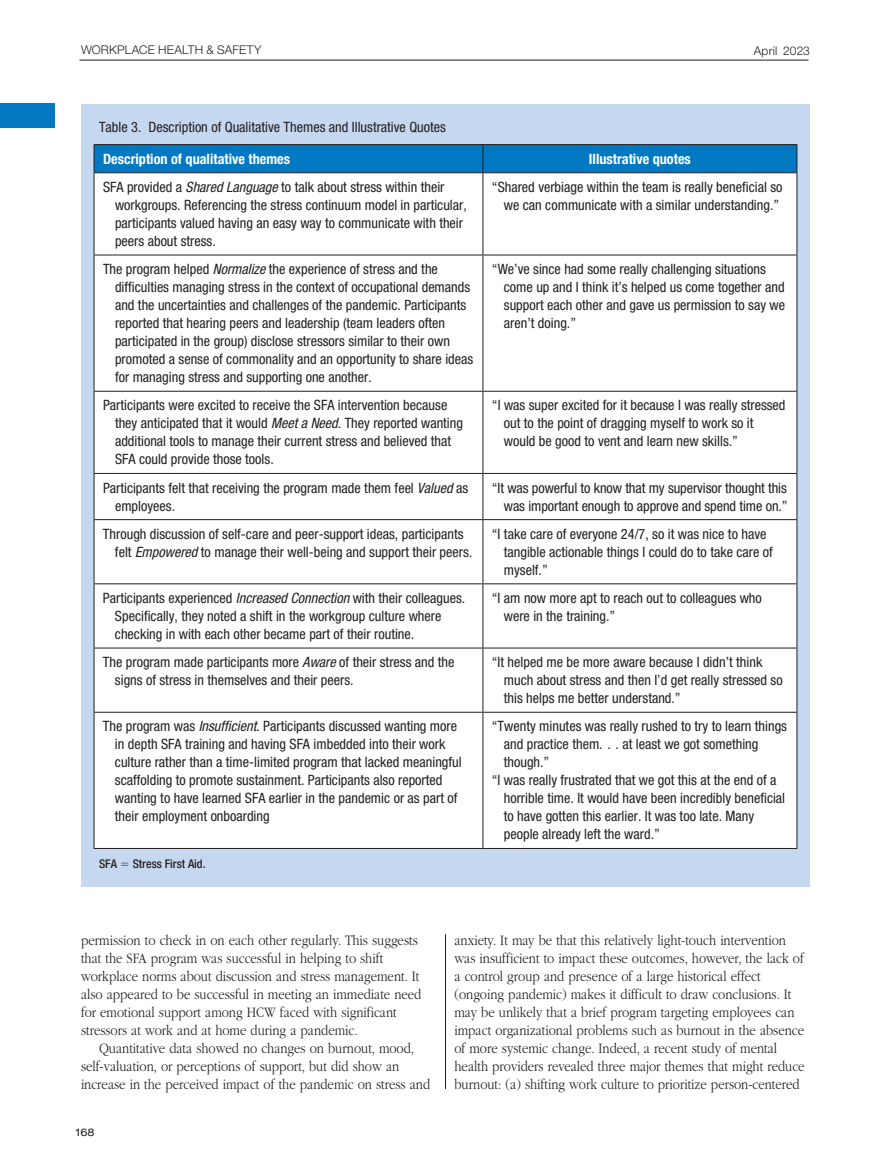
<style>
.page{position:relative;width:891px;height:1175px;background:#fff}
.page>*{position:absolute;margin:0;border:0;box-sizing:border-box;transform-origin:0 0}
.t1{font:300 15px/18px "ITC Garamond Std";color:#231f20;scale:.85 1}
.t2{font:condensed 14.25px/18px "Helvetica Neue LT Std";color:#231f20}
.t3{font:700 condensed 14.25px "Helvetica Neue LT Std";color:#fff}
.t4{font:300 12px "Helvetica Neue LT Std";letter-spacing:.015em;color:#231f20}
.t5{font:500 condensed 12px "Helvetica Neue LT Std";color:#231f20}
.t6{font:expanded 10.5px "Helvetica Neue LT Std";color:#231f20}
.s1{font-style:italic}
</style>
<div class="page">
<hr style="left:80px;top:60px;width:728px;height:1px;background:#231f20">
<div style="left:0;top:104px;width:55px;height:24px;background:#0079c2"></div>
<hr style="left:445px;top:934px;width:1px;height:154px;background:#231f20">
<div style="left:81px;top:104px;width:729px;height:782px;background:#c6d8ef"></div>
<div style="left:95px;top:173px;width:702px;height:675px;background:#fff"></div>
<hr style="left:94px;top:144px;width:389px;height:1px;background:#231f20">
<hr style="left:483px;top:144px;width:314px;height:1px;background:#231f20">
<div style="left:94px;top:145px;width:704px;height:28px;background:#0079c2"></div>
<hr style="left:483px;top:172px;width:314px;height:1px;background:#231f20">
<hr style="left:94px;top:173px;width:1px;height:82px;background:#231f20">
<hr style="left:483px;top:173px;width:1px;height:82px;background:#231f20">
<hr style="left:797px;top:173px;width:1px;height:82px;background:#231f20">
<hr style="left:94px;top:255px;width:389px;height:1px;background:#231f20">
<hr style="left:94px;top:255px;width:1px;height:136px;background:#231f20">
<hr style="left:483px;top:255px;width:314px;height:1px;background:#231f20">
<hr style="left:483px;top:255px;width:1px;height:136px;background:#231f20">
<hr style="left:797px;top:255px;width:1px;height:136px;background:#231f20">
<hr style="left:94px;top:391px;width:389px;height:1px;background:#231f20">
<hr style="left:94px;top:391px;width:1px;height:82px;background:#231f20">
<hr style="left:483px;top:391px;width:314px;height:1px;background:#231f20">
<hr style="left:483px;top:391px;width:1px;height:82px;background:#231f20">
<hr style="left:797px;top:391px;width:1px;height:82px;background:#231f20">
<hr style="left:94px;top:473px;width:389px;height:1px;background:#231f20">
<hr style="left:94px;top:474px;width:1px;height:45px;background:#231f20">
<hr style="left:483px;top:473px;width:314px;height:1px;background:#231f20">
<hr style="left:483px;top:474px;width:1px;height:45px;background:#231f20">
<hr style="left:797px;top:474px;width:1px;height:45px;background:#231f20">
<hr style="left:94px;top:519px;width:389px;height:1px;background:#231f20">
<hr style="left:94px;top:520px;width:1px;height:63px;background:#231f20">
<hr style="left:483px;top:519px;width:314px;height:1px;background:#231f20">
<hr style="left:483px;top:520px;width:1px;height:63px;background:#231f20">
<hr style="left:797px;top:520px;width:1px;height:63px;background:#231f20">
<hr style="left:94px;top:583px;width:389px;height:1px;background:#231f20">
<hr style="left:94px;top:584px;width:1px;height:63px;background:#231f20">
<hr style="left:483px;top:583px;width:314px;height:1px;background:#231f20">
<hr style="left:483px;top:584px;width:1px;height:63px;background:#231f20">
<hr style="left:797px;top:584px;width:1px;height:63px;background:#231f20">
<hr style="left:94px;top:647px;width:389px;height:1px;background:#231f20">
<hr style="left:94px;top:648px;width:1px;height:64px;background:#231f20">
<hr style="left:483px;top:647px;width:314px;height:1px;background:#231f20">
<hr style="left:483px;top:648px;width:1px;height:64px;background:#231f20">
<hr style="left:797px;top:648px;width:1px;height:64px;background:#231f20">
<hr style="left:94px;top:712px;width:389px;height:1px;background:#231f20">
<hr style="left:94px;top:712px;width:1px;height:136px;background:#231f20">
<hr style="left:94px;top:848px;width:389px;height:1px;background:#231f20">
<hr style="left:483px;top:712px;width:314px;height:1px;background:#231f20">
<hr style="left:483px;top:712px;width:1px;height:136px;background:#231f20">
<hr style="left:797px;top:712px;width:1px;height:136px;background:#231f20">
<hr style="left:483px;top:848px;width:314px;height:1px;background:#231f20">
<p class="t4" style="left:81px;top:42px;width:182px">WORKPLACE HEALTH &amp; SAFETY</p>
<p class="t4" style="left:754px;top:43px;width:58px">APRIL 2023</p>
<p class="t2" style="left:99px;top:118px;width:349px">Table 3. Description of Qualitative Themes and Illustrative Quotes</p>
<p class="t3" style="left:103px;top:150px;width:189px">Description of qualitative themes</p>
<p class="t3" style="left:589px;top:150px;width:104px">Illustrative quotes</p>
<p class="t2" style="left:115px;top:178px;width:353px;text-indent:-12px">SFA provided a <span class="s1">Shared Language</span> to talk about stress within their workgroups. Referencing the stress continuum model in particular, participants valued having an easy way to communicate with their peers about stress.</p>
<p class="t2" style="left:492px;top:178px;width:292px;text-align:right">“Shared verbiage within the team is really beneficial so we can communicate with a similar understanding.”</p>
<p class="t2" style="left:115px;top:260px;width:360px;text-indent:-12px">The program helped <span class="s1">Normalize</span> the experience of stress and the difficulties managing stress in the context of occupational demands and the uncertainties and challenges of the pandemic. Participants reported that hearing peers and leadership (team leaders often participated in the group) disclose stressors similar to their own promoted a sense of commonality and an opportunity to share ideas for managing stress and supporting one another.</p>
<p class="t2" style="left:504px;top:260px;width:283px;text-indent:-12px">“We’ve since had some really challenging situations come up and I think it’s helped us come together and support each other and gave us permission to say we aren’t doing.”</p>
<p class="t2" style="left:115px;top:396px;width:350px;text-indent:-12px">Participants were excited to receive the SFA intervention because they anticipated that it would <span class="s1">Meet a Need</span>. They reported wanting additional tools to manage their current stress and believed that SFA could provide those tools.</p>
<p class="t2" style="left:504px;top:396px;width:283px;text-indent:-12px">“I was super excited for it because I was really stressed out to the point of dragging myself to work so it would be good to vent and learn new skills.”</p>
<p class="t2" style="left:115px;top:478px;width:355px;text-indent:-12px">Participants felt that receiving the program made them feel <span class="s1">Valued</span> as employees.</p>
<p class="t2" style="left:492px;top:478px;width:297px;text-align:right">“It was powerful to know that my supervisor thought this was important enough to approve and spend time on.”</p>
<p class="t2" style="left:115px;top:524px;width:359px;text-indent:-12px">Through discussion of self-care and peer-support ideas, participants felt <span class="s1">Empowered</span> to manage their well-being and support their peers.</p>
<p class="t2" style="left:504px;top:524px;width:270px;text-indent:-12px">“I take care of everyone 24/7, so it was nice to have tangible actionable things I could do to take care of myself.”</p>
<p class="t2" style="left:115px;top:589px;width:352px;text-indent:-12px">Participants experienced <span class="s1">Increased Connection</span> with their colleagues.<br>Specifically, they noted a shift in the workgroup culture where checking in with each other became part of their routine.</p>
<p class="t2" style="left:504px;top:589px;width:259px;text-indent:-12px">“I am now more apt to reach out to colleagues who were in the training.”</p>
<p class="t2" style="left:115px;top:653px;width:341px;text-indent:-12px">The program made participants more <span class="s1">Aware</span> of their stress and the signs of stress in themselves and their peers.</p>
<p class="t2" style="left:504px;top:653px;width:280px;text-indent:-12px">“It helped me be more aware because I didn’t think much about stress and then I’d get really stressed so this helps me better understand.”</p>
<p class="t2" style="left:115px;top:717px;width:348px;text-indent:-12px">The program was <span class="s1">Insufficient</span>. Participants discussed wanting more in depth SFA training and having SFA imbedded into their work culture rather than a time-limited program that lacked meaningful scaffolding to promote sustainment. Participants also reported wanting to have learned SFA earlier in the pandemic or as part of their employment onboarding</p>
<p class="t2" style="left:492px;top:717px;width:297px">“Twenty minutes was really rushed to try to learn things</p>
<p class="t2" style="left:504px;top:735px;width:256px">and practice them. . . at least we got something</p>
<p class="t2" style="left:504px;top:753px;width:47px">though.”</p>
<p class="t2" style="left:492px;top:771px;width:286px">“I was really frustrated that we got this at the end of a</p>
<p class="t2" style="left:504px;top:789px;width:283px">horrible time. It would have been incredibly beneficial</p>
<p class="t2" style="left:504px;top:807px;width:252px">to have gotten this earlier. It was too late. Many</p>
<p class="t2" style="left:504px;top:825px;width:158px">people already left the ward.”</p>
<p class="t5" style="left:99px;top:857px;width:20px">SFA</p>
<p class="t5" style="left:133px;top:857px;width:74px">Stress First Aid.</p>
<p class="t1" style="left:81px;top:931px;width:402px">permission to check in on each other regularly. This suggests that the SFA program was successful in helping to shift workplace norms about discussion and stress management. It also appeared to be successful in meeting an immediate need for emotional support among HCW faced with significant stressors at work and at home during a pandemic.</p>
<p class="t1" style="left:81px;top:1039px;width:412px;text-indent:18px">Quantitative data showed no changes on burnout, mood, self-valuation, or perceptions of support, but did show an increase in the perceived impact of the pandemic on stress and</p>
<p class="t6" style="left:76px;top:1125px;width:20px">168</p>
<p class="t1" style="left:454px;top:931px;width:413px">anxiety. It may be that this relatively light-touch intervention was insufficient to impact these outcomes, however, the lack of a control group and presence of a large historical effect (ongoing pandemic) makes it difficult to draw conclusions. It may be unlikely that a brief program targeting employees can impact organizational problems such as burnout in the absence of more systemic change. Indeed, a recent study of mental health providers revealed three major themes that might reduce burnout: (a) shifting work culture to prioritize person-centered</p>
</div>
